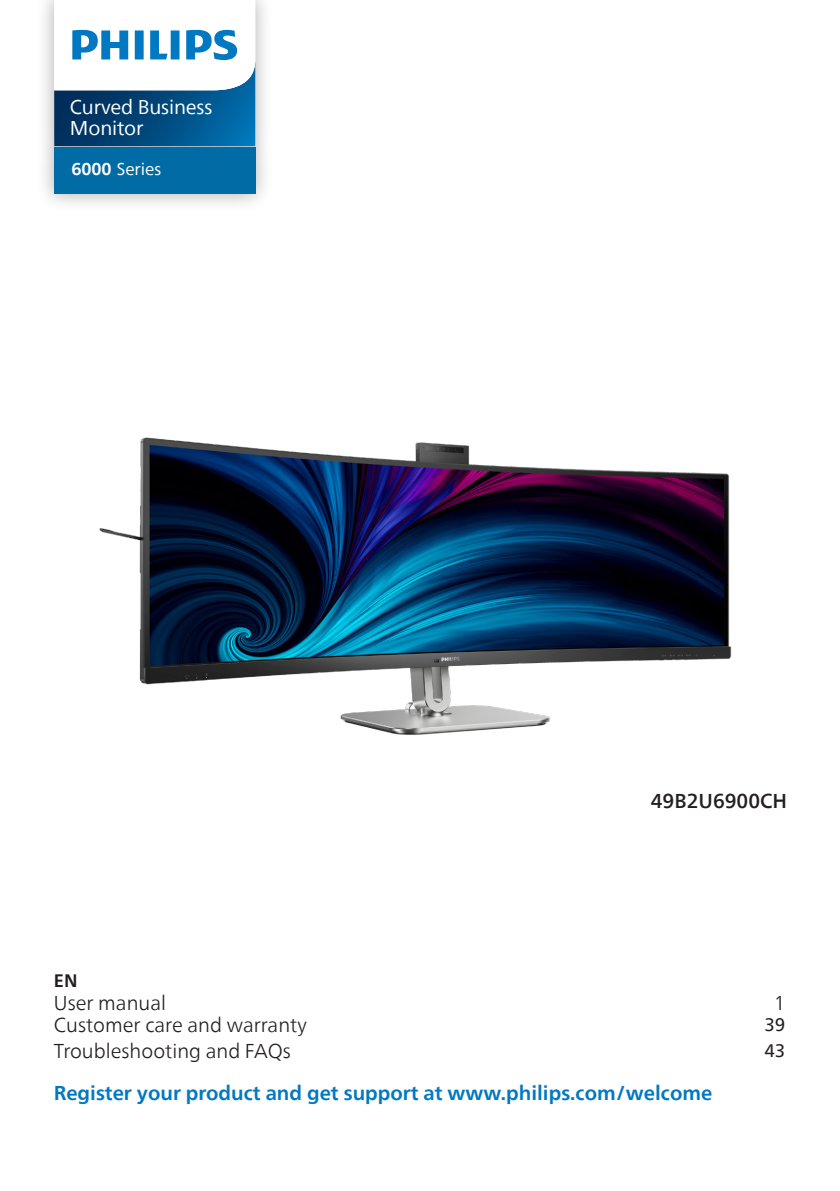
<style>
.page{position:relative;width:840px;height:1191px;background:#fff}
.page>*{position:absolute;margin:0;border:0;box-sizing:border-box;transform-origin:0 0}
.t1{font:700 20px "Neue Frutiger World";color:#0079c2}
.t2{font:300 20px "Neue Frutiger World";color:#231f20}
.t3{font:500 20px "Neue Frutiger World";color:#231f20}
.t4{font:19.8px/20.8px "Neue Frutiger World";letter-spacing:-.01em;color:#fff}
.t5{font:18px "Neue Frutiger World";color:#231f20}
.t6{font:700 18px "Neue Frutiger World";color:#231f20}
.t7{font:17px "Neue Frutiger World";letter-spacing:-.005em;color:#fff}
.s1{font-weight:700}
</style>
<div class="page">
<img style="left:44px;top:0;width:221px;height:122px">
<svg style="left:54px;top:0;width:201px;height:122px"></svg>
<img style="left:44px;top:122px;width:221px;height:82px">
<div style="left:54px;top:146px;width:201px;height:48px;background:#006ba4"></div>
<img style="left:99px;top:437px;width:633px;height:298px">
<p class="t4" style="left:70px;top:97px;width:144px">Curved Business<br>Monitor</p>
<p class="t7" style="left:71px;top:155px;width:91px"><span class="s1">6000</span> Series</p>
<p class="t3" style="left:650px;top:784px;width:138px">49B2U6900CH</p>
<p class="t6" style="left:54px;top:964px;width:25px">EN</p>
<p class="t2" style="left:54px;top:987px;width:113px">User manual</p>
<p class="t2" style="left:773px;top:987px;width:13px">1</p>
<p class="t2" style="left:54px;top:1009px;width:254px">Customer care and warranty</p>
<p class="t5" style="left:764px;top:1010px;width:22px">39</p>
<p class="t2" style="left:54px;top:1035px;width:238px">Troubleshooting and FAQs</p>
<p class="t5" style="left:764px;top:1036px;width:22px">43</p>
<p class="t1" style="left:54px;top:1075px;width:659px">Register your product and get support at www.philips.com/welcome</p>
</div>
